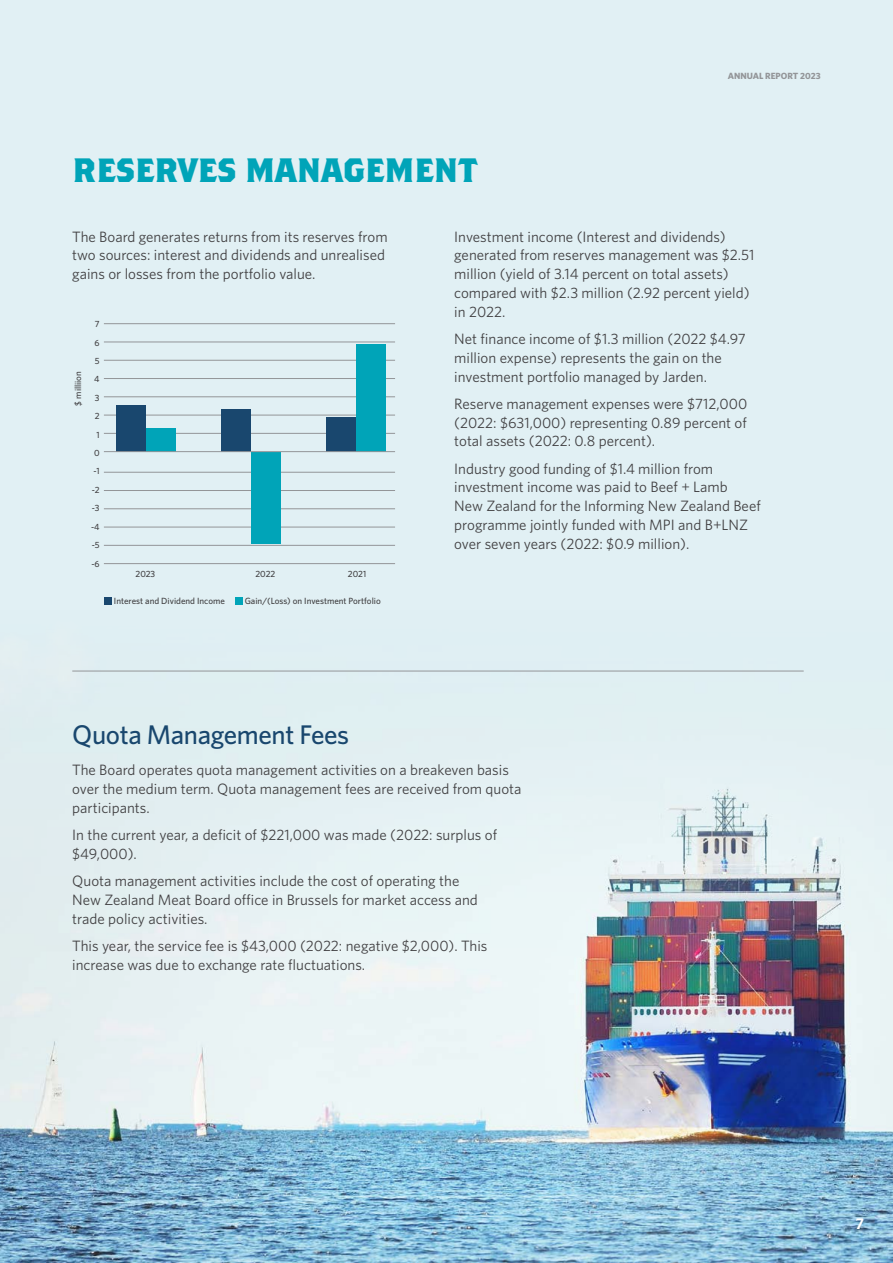
<style>
.page{position:relative;width:893px;height:1263px;background:#e1f0f4}
.page>*{position:absolute;margin:0;border:0;box-sizing:border-box;transform-origin:0 0}
.t1{font:700 37.5px "Brothers";letter-spacing:-.015em;color:#00a4b8}
.t2{font:500 27px "Whitney";letter-spacing:-.015em;color:#19476e}
.t3{font:15px/18.8px "Whitney";color:#414042}
.t4{font:15px "Brothers";color:#fff}
.t5{font:500 9px/18.5px "Whitney";color:#414042;text-align:center}
.t6{font:700 9px "Whitney";color:#939598}
</style>
<div class="page">
<img style="left:0;top:670px;width:893px;height:593px">
<div style="left:104px;top:597px;width:8px;height:7px;background:#19476e"></div>
<div style="left:235px;top:597px;width:7px;height:7px;background:#00a4b8"></div>
<hr style="left:104px;top:323px;width:291px;height:1px;background:#939598">
<hr style="left:104px;top:342px;width:291px;height:1px;background:#939598">
<hr style="left:104px;top:360px;width:291px;height:1px;background:#939598">
<hr style="left:104px;top:378px;width:291px;height:1px;background:#939598">
<hr style="left:104px;top:397px;width:291px;height:1px;background:#939598">
<hr style="left:104px;top:415px;width:291px;height:1px;background:#939598">
<hr style="left:104px;top:433px;width:291px;height:1px;background:#939598">
<div style="left:221px;top:410px;width:30px;height:42px;background:#19476e"></div>
<div style="left:116px;top:406px;width:30px;height:46px;background:#19476e"></div>
<hr style="left:104px;top:472px;width:291px;height:1px;background:#939598">
<hr style="left:104px;top:490px;width:291px;height:1px;background:#939598">
<hr style="left:104px;top:508px;width:291px;height:1px;background:#939598">
<hr style="left:104px;top:527px;width:291px;height:1px;background:#939598">
<hr style="left:104px;top:545px;width:291px;height:1px;background:#939598">
<hr style="left:104px;top:563px;width:291px;height:1px;background:#939598">
<div style="left:326px;top:417px;width:30px;height:35px;background:#19476e"></div>
<div style="left:356px;top:345px;width:29px;height:107px;background:#00a4b8"></div>
<div style="left:146px;top:429px;width:29px;height:23px;background:#00a4b8"></div>
<div style="left:251px;top:452px;width:30px;height:91px;background:#00a4b8"></div>
<hr style="left:104px;top:451px;width:291px;height:1px;background:#939598">
<hr style="left:72px;top:671px;width:732px;height:1px;background:#939598">
<h1 class="t1" style="left:72px;top:146px;width:407px">reserves management</h1>
<p class="t6" style="left:728px;top:70px;width:94px">ANNUAL REPORT 2023</p>
<p class="t3" style="left:72px;top:227px;width:317px">The Board generates returns from its reserves from two sources: interest and dividends and unrealised gains or losses from the portfolio value.</p>
<p class="t5" style="left:69px;top:405px;width:36px;rotate:-90deg">$ milliion</p>
<p class="t5" style="left:91px;top:315px;width:10px">7<br>6<br>5<br>4<br>3<br>2<br>1<br>0 -1 -2 -3 -4 -5 -6</p>
<p class="t5" style="left:136px;top:565px;width:21px">2023</p>
<p class="t5" style="left:255px;top:565px;width:21px">2022</p>
<p class="t5" style="left:348px;top:565px;width:20px">2021</p>
<p class="t5" style="left:114px;top:592px;width:112px">Interest and Dividend Income</p>
<p class="t5" style="left:245px;top:592px;width:138px">Gain/(Loss) on Investment Portfolio</p>
<p class="t3" style="left:454px;top:227px;width:302px">Investment income (Interest and dividends) generated from reserves management was $2.51 million (yield of 3.14 percent on total assets) compared with $2.3 million (2.92 percent yield) in 2022.</p>
<p class="t3" style="left:454px;top:329px;width:293px">Net finance income of $1.3 million (2022 $4.97 million expense) represents the gain on the investment portfolio managed by Jarden.</p>
<p class="t3" style="left:454px;top:394px;width:294px;text-align:justify">Reserve management expenses were $712,000 (2022: $631,000) representing 0.89 percent of total assets (2022: 0.8 percent).</p>
<p class="t3" style="left:454px;top:459px;width:308px">Industry good funding of $1.4 million from investment income was paid to Beef + Lamb<br>New Zealand for the Informing New Zealand Beef programme jointly funded with MPI and B+LNZ over seven years (2022: $0.9 million).</p>
<h2 class="t2" style="left:72px;top:717px;width:278px">Quota Management Fees</h2>
<p class="t3" style="left:72px;top:760px;width:451px">The Board operates quota management activities on a breakeven basis over the medium term. Quota management fees are received from quota participants.</p>
<p class="t3" style="left:72px;top:825px;width:426px">In the current year, a deficit of $221,000 was made (2022: surplus of $49,000).</p>
<p class="t3" style="left:72px;top:871px;width:407px">Quota management activities include the cost of operating the<br>New Zealand Meat Board office in Brussels for market access and trade policy activities.</p>
<p class="t3" style="left:72px;top:936px;width:417px">This year, the service fee is $43,000 (2022: negative $2,000). This increase was due to exchange rate fluctuations.</p>
<p class="t4" style="left:856px;top:1215px;width:9px">7</p>
</div>
